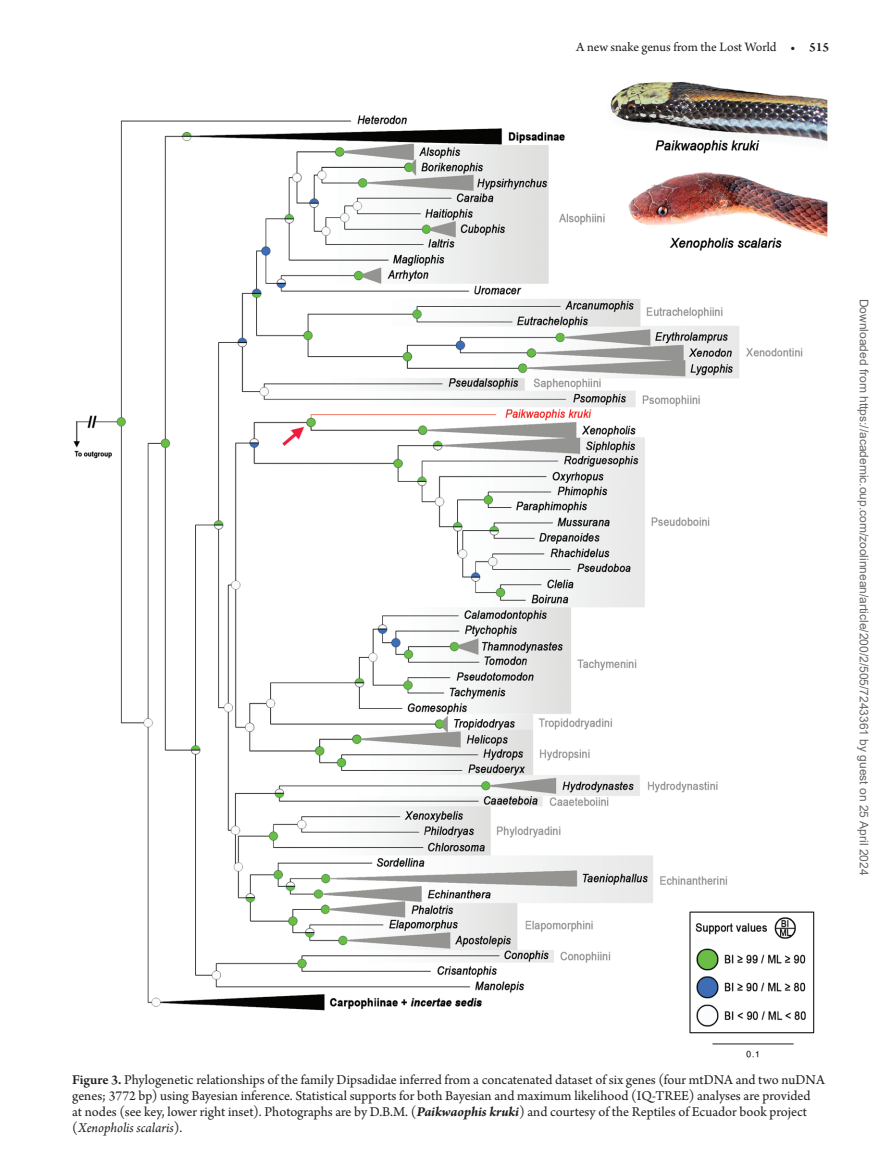
<style>
.page{position:relative;width:893px;height:1174px;background:#fff}
.page>*{position:absolute;margin:0;border:0;box-sizing:border-box;transform-origin:0 0}
.t1{font:14.25px/15.8px "Arno Pro";color:#231f20}
.t2{font:13.5px "Arno Pro";color:#231f20}
.t3{font:12px "Arial";color:#666}
.s1{font-weight:600}
.s2{font-weight:700;font-style:italic}
.s3{font-style:italic}
</style>
<div class="page">
<img style="left:73px;top:81px;width:755px;height:977px">
<p class="t2" style="left:576px;top:39px;width:254px">A new snake genus from the Lost World <span class="s1">• 515</span></p>
<p class="t3" style="left:868px;top:298px;width:578px;rotate:90deg">Downloaded from https://academic.oup.com/zoolinnean/article/200/2/505/7243361 by guest on 25 April 2024</p>
<p class="t1" style="left:72px;top:1072px;width:754px"><span class="s1">Figure 3.</span> Phylogenetic relationships of the family Dipsadidae inferred from a concatenated dataset of six genes (four mtDNA and two nuDNA genes; 3772 bp) using Bayesian inference. Statistical supports for both Bayesian and maximum likelihood (IQ-TREE) analyses are provided<br>at nodes (see key, lower right inset). Photographs are by D.B.M. (<span class="s2">Paikwaophis kruki</span>) and courtesy of the Reptiles of Ecuador book project (<span class="s3">Xenopholis scalaris</span>).</p>
</div>
